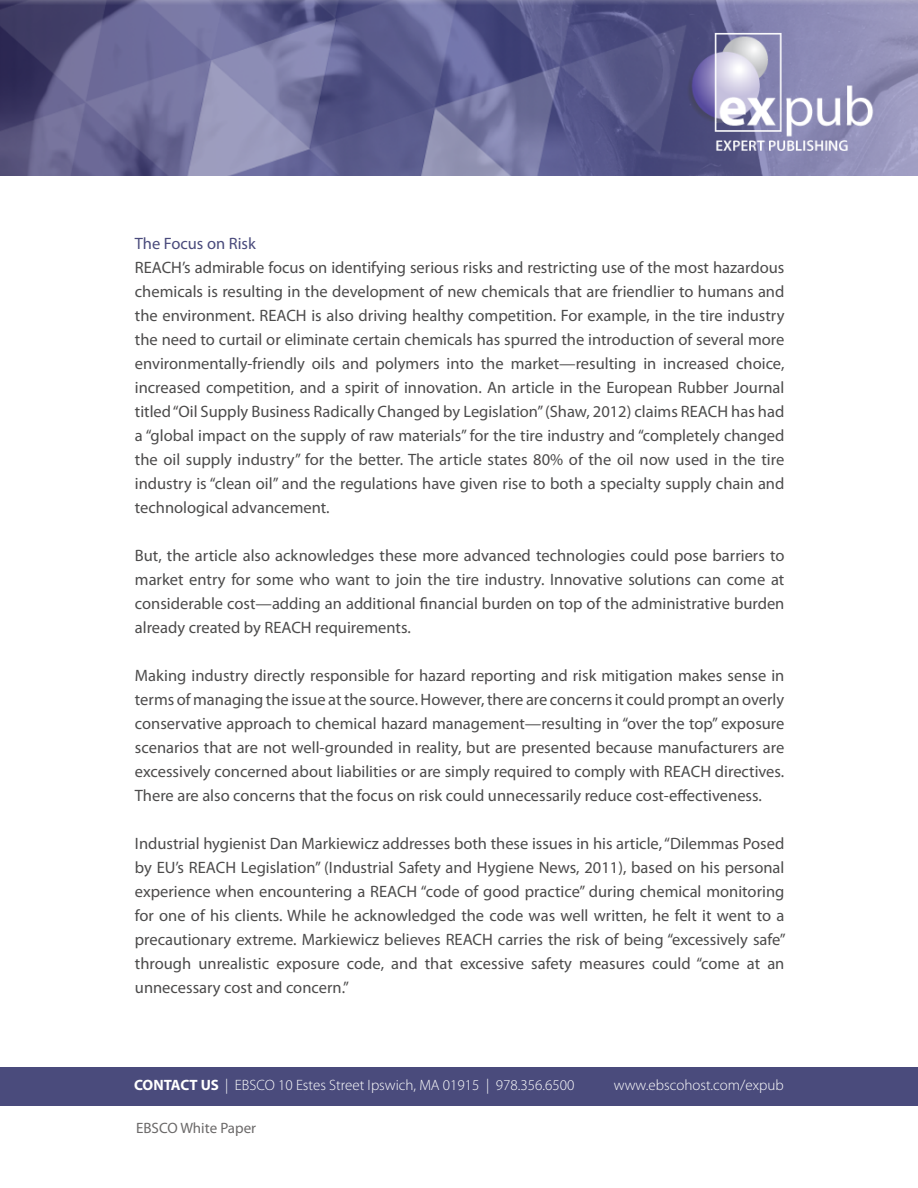
<style>
.page{position:relative;width:918px;height:1188px;background:#fff}
.page>*{position:absolute;margin:0;border:0;box-sizing:border-box;transform-origin:0 0}
.t1{font:16.5px/24px "Myriad Pro";color:#4c4b4b;text-align:justify}
.t2{font:16.5px "Myriad Pro";color:#4a4b7c}
.t3{font:300 15px "Myriad Pro";color:#fff}
.t4{font:15px "Myriad Pro";color:#6b6969}
.s1{font-weight:700}
</style>
<div class="page">
<img style="left:0;top:0;width:918px;height:176px">
<div style="left:0;top:1067px;width:917px;height:39px;background:#4a4b7c"></div>
<p class="t2" style="left:135px;top:233px;width:122px">The Focus on Risk</p>
<p class="t1" style="left:135px;top:255px;width:651px">REACH’s admirable focus on identifying serious risks and restricting use of the most hazardous chemicals is resulting in the development of new chemicals that are friendlier to humans and the environment. REACH is also driving healthy competition. For example, in the tire industry the need to curtail or eliminate certain chemicals has spurred the introduction of several more environmentally-friendly oils and polymers into the market—resulting in increased choice, increased competition, and a spirit of innovation. An article in the European Rubber Journal titled “Oil Supply Business Radically Changed by Legislation” (Shaw, 2012) claims REACH has had a “global impact on the supply of raw materials” for the tire industry and “completely changed the oil supply industry” for the better. The article states 80% of the oil now used in the tire industry is “clean oil” and the regulations have given rise to both a specialty supply chain and technological advancement.</p>
<p class="t1" style="left:135px;top:543px;width:651px">But, the article also acknowledges these more advanced technologies could pose barriers to market entry for some who want to join the tire industry. Innovative solutions can come at considerable cost—adding an additional financial burden on top of the administrative burden already created by REACH requirements.</p>
<p class="t1" style="left:135px;top:663px;width:651px">Making industry directly responsible for hazard reporting and risk mitigation makes sense in terms of managing the issue at the source. However, there are concerns it could prompt an overly conservative approach to chemical hazard management—resulting in “over the top” exposure scenarios that are not well-grounded in reality, but are presented because manufacturers are excessively concerned about liabilities or are simply required to comply with REACH directives.<br>There are also concerns that the focus on risk could unnecessarily reduce cost-effectiveness.</p>
<p class="t1" style="left:135px;top:831px;width:652px">Industrial hygienist Dan Markiewicz addresses both these issues in his article, “Dilemmas Posed by EU’s REACH Legislation” (Industrial Safety and Hygiene News, 2011), based on his personal experience when encountering a REACH “code of good practice” during chemical monitoring for one of his clients. While he acknowledged the code was well written, he felt it went to a precautionary extreme. Markiewicz believes REACH carries the risk of being “excessively safe” through unrealistic exposure code, and that excessive safety measures could “come at an unnecessary cost and concern.”</p>
<p class="t3" style="left:134px;top:1077px;width:442px"><span class="s1">CONTACT US</span> | EBSCO 10 Estes Street Ipswich, MA 01915 | 978.356.6500</p>
<p class="t3" style="left:614px;top:1077px;width:171px">www.ebscohost.com/expub</p>
<p class="t4" style="left:136px;top:1118px;width:122px">EBSCO White Paper</p>
</div>
